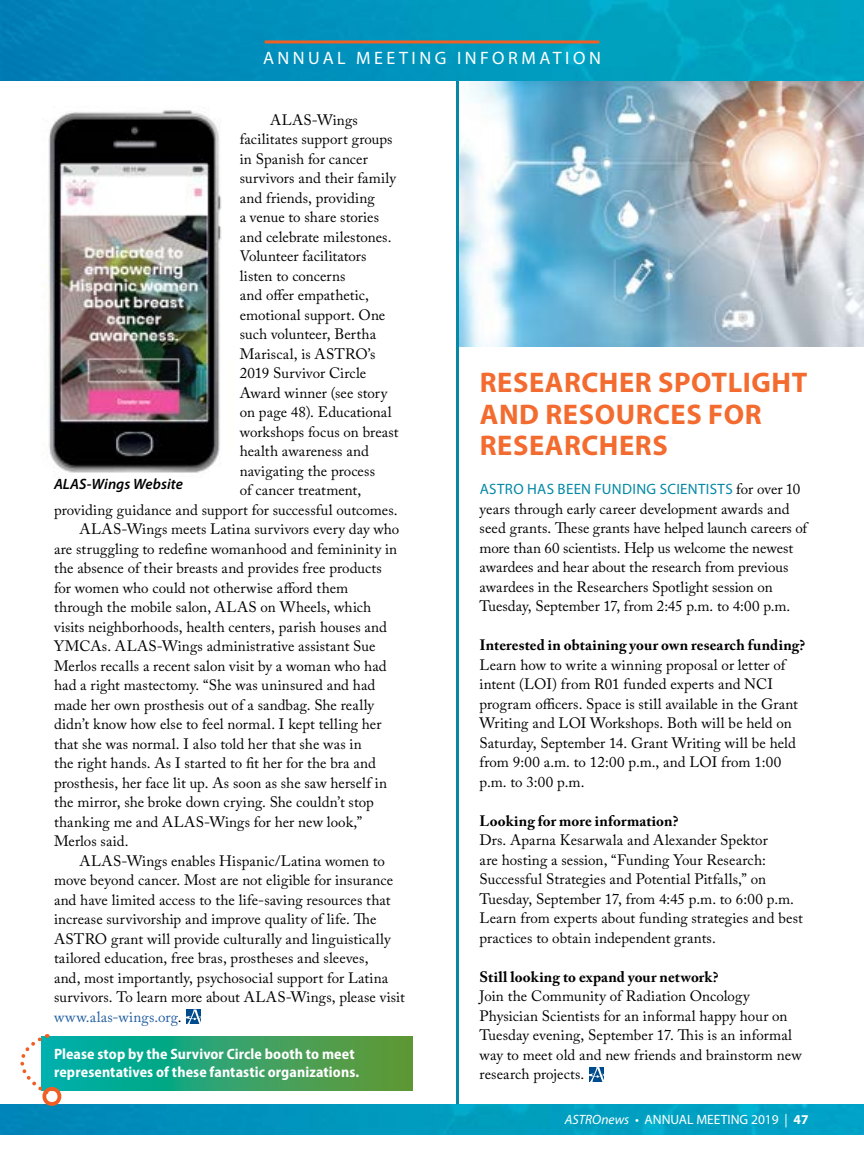
<style>
.page{position:relative;width:864px;height:1161px;background:#fff}
.page>*{position:absolute;margin:0;border:0;box-sizing:border-box;transform-origin:0 0}
.t1{font:700 28.5px/31.5px "Myriad Pro";letter-spacing:.02em;color:#f36b2f}
.t2{font:18px "Myriad Pro";letter-spacing:.195em;color:#fff}
.t3{font:15px/19.5px "Adobe Caslon Pro";letter-spacing:.005em;color:#000}
.t4{font:700 15px "Adobe Caslon Pro";letter-spacing:.01em;color:#000}
.t5{font:700 semi-condensed 15px/18px "Myriad Pro";letter-spacing:.005em;color:#fff}
.t6{font:15px "Myriad Pro";letter-spacing:.025em;color:#0488a6}
.t7{font:15px "Adobe Caslon Pro";letter-spacing:.015em;color:#215e9e}
.t8{font:italic 600 15px "Myriad Pro";color:#000}
.t9{font:13.5px "Myriad Pro";color:#fff}
.s1{color:#000}
.s2{font-family:"Adobe Caslon Pro";color:#000}
.s3{font-style:italic}
.s4{font-weight:700}
</style>
<div class="page">
<img style="left:0;top:1104px;width:864px;height:31px">
<img style="left:0;top:0;width:864px;height:81px">
<hr style="left:265px;top:40px;width:334px;height:3px;background:#f15f24">
<svg style="left:63px;top:1036px;width:350px;height:54px;background:#2ea36c"></svg>
<svg style="left:186px;top:1009px;width:15px;height:15px"></svg>
<img style="left:42px;top:110px;width:180px;height:363px">
<svg style="left:589px;top:1067px;width:15px;height:15px"></svg>
<img style="left:459px;top:81px;width:405px;height:265px">
<hr style="left:456px;top:81px;width:3px;height:1023px;background:#0488a6">
<svg style="left:6px;top:1034px;width:57px;height:76px"></svg>
<p class="t2" style="left:263px;top:47px;width:339px">ANNUAL MEETING INFORMATION</p>
<p class="t3" style="left:270px;top:110px;width:89px">ALAS-Wings</p>
<p class="t3" style="left:240px;top:129px;width:154px">facilitates support groups</p>
<p class="t3" style="left:240px;top:149px;width:130px">in Spanish for cancer</p>
<p class="t3" style="left:240px;top:168px;width:158px">survivors and their family</p>
<p class="t3" style="left:240px;top:188px;width:137px">and friends, providing</p>
<p class="t3" style="left:240px;top:207px;width:141px">a venue to share stories</p>
<p class="t3" style="left:240px;top:227px;width:153px">and celebrate milestones.</p>
<p class="t3" style="left:240px;top:246px;width:128px">Volunteer facilitators</p>
<p class="t3" style="left:240px;top:266px;width:107px">listen to concerns</p>
<p class="t3" style="left:240px;top:285px;width:131px">and offer empathetic,</p>
<p class="t3" style="left:240px;top:305px;width:147px">emotional support. One</p>
<p class="t3" style="left:240px;top:324px;width:138px">such volunteer, Bertha</p>
<p class="t3" style="left:240px;top:344px;width:137px">Mariscal, is ASTRO’s</p>
<p class="t3" style="left:240px;top:363px;width:128px">2019 Survivor Circle</p>
<p class="t3" style="left:240px;top:383px;width:149px">Award winner (see story</p>
<p class="t3" style="left:240px;top:402px;width:153px">on page 48). Educational</p>
<p class="t3" style="left:240px;top:422px;width:160px">workshops focus on breast</p>
<p class="t3" style="left:240px;top:441px;width:131px">health awareness and</p>
<p class="t3" style="left:240px;top:461px;width:137px">navigating the process</p>
<p class="t3" style="left:240px;top:480px;width:123px">of cancer treatment,</p>
<p class="t3" style="left:54px;top:500px;width:345px">providing guidance and support for successful outcomes.</p>
<p class="t3" style="left:80px;top:519px;width:321px">ALAS-Wings meets Latina survivors every day who</p>
<p class="t3" style="left:54px;top:539px;width:345px">are struggling to redefine womanhood and femininity in</p>
<p class="t3" style="left:54px;top:558px;width:329px">the absence of their breasts and provides free products</p>
<p class="t3" style="left:54px;top:578px;width:296px">for women who could not otherwise afford them</p>
<p class="t3" style="left:54px;top:597px;width:319px">through the mobile salon, ALAS on Wheels, which</p>
<p class="t3" style="left:54px;top:617px;width:335px">visits neighborhoods, health centers, parish houses and</p>
<p class="t3" style="left:54px;top:636px;width:323px">YMCAs. ALAS-Wings administrative assistant Sue</p>
<p class="t3" style="left:54px;top:656px;width:334px">Merlos recalls a recent salon visit by a woman who had</p>
<p class="t3" style="left:54px;top:675px;width:323px">had a right mastectomy. “She was uninsured and had</p>
<p class="t3" style="left:54px;top:695px;width:322px">made her own prosthesis out of a sandbag. She really</p>
<p class="t3" style="left:54px;top:714px;width:329px">didn’t know how else to feel normal. I kept telling her</p>
<p class="t3" style="left:54px;top:734px;width:309px">that she was normal. I also told her that she was in</p>
<p class="t3" style="left:54px;top:753px;width:323px">the right hands. As I started to fit her for the bra and</p>
<p class="t3" style="left:54px;top:773px;width:335px">prosthesis, her face lit up. As soon as she saw herself in</p>
<p class="t3" style="left:54px;top:792px;width:321px">the mirror, she broke down crying. She couldn’t stop</p>
<p class="t3" style="left:54px;top:812px;width:310px">thanking me and ALAS-Wings for her new look,”</p>
<p class="t3" style="left:54px;top:831px;width:76px">Merlos said.</p>
<p class="t3" style="left:80px;top:851px;width:307px">ALAS-Wings enables Hispanic/Latina women to</p>
<p class="t3" style="left:54px;top:870px;width:341px">move beyond cancer. Most are not eligible for insurance</p>
<p class="t3" style="left:54px;top:890px;width:338px">and have limited access to the life-saving resources that</p>
<p class="t3" style="left:54px;top:909px;width:324px">increase survivorship and improve quality of life. The</p>
<p class="t3" style="left:54px;top:929px;width:338px">ASTRO grant will provide culturally and linguistically</p>
<p class="t3" style="left:54px;top:948px;width:316px">tailored education, free bras, prostheses and sleeves,</p>
<p class="t3" style="left:54px;top:968px;width:336px">and, most importantly, psychosocial support for Latina</p>
<p class="t3" style="left:54px;top:987px;width:352px">survivors. To learn more about ALAS-Wings, please visit</p>
<p class="t7" style="left:54px;top:1008px;width:129px">www.alas-wings.org<span class="s1">.</span></p>
<p class="t5" style="left:54px;top:1045px;width:307px">Please stop by the Survivor Circle booth to meet representatives of these fantastic organizations.</p>
<p class="t8" style="left:54px;top:474px;width:130px">ALAS-Wings Website</p>
<h1 class="t1" style="left:480px;top:366px;width:329px">RESEARCHER SPOTLIGHT<br>AND RESOURCES FOR<br>RESEARCHERS</h1>
<p class="t6" style="left:480px;top:480px;width:322px">ASTRO HAS BEEN FUNDING SCIENTISTS <span class="s2">for over 10</span></p>
<p class="t3" style="left:480px;top:499px;width:329px">years through early career development awards and seed grants. These grants have helped launch careers of more than 60 scientists. Help us welcome the newest awardees and hear about the research from previous awardees in the Researchers Spotlight session on Tuesday, September 17, from 2:45 p.m. to 4:00 p.m.</p>
<p class="t4" style="left:480px;top:636px;width:327px">Interested in obtaining your own research funding?</p>
<p class="t3" style="left:480px;top:655px;width:320px">Learn how to write a winning proposal or letter of intent (LOI) from R01 funded experts and NCI program officers. Space is still available in the Grant Writing and LOI Workshops. Both will be held on Saturday, September 14. Grant Writing will be held from 9:00 a.m. to 12:00 p.m., and LOI from 1:00 p.m. to 3:00 p.m.</p>
<p class="t4" style="left:480px;top:812px;width:200px">Looking for more information?</p>
<p class="t3" style="left:480px;top:830px;width:325px">Drs. Aparna Kesarwala and Alexander Spektor<br>are hosting a session, “Funding Your Research:<br>Successful Strategies and Potential Pitfalls,” on Tuesday, September 17, from 4:45 p.m. to 6:00 p.m.<br>Learn from experts about funding strategies and best practices to obtain independent grants.</p>
<p class="t4" style="left:480px;top:968px;width:241px">Still looking to expand your network?</p>
<p class="t3" style="left:480px;top:986px;width:324px">Join the Community of Radiation Oncology Physician Scientists for an informal happy hour on Tuesday evening, September 17. This is an informal way to meet old and new friends and brainstorm new research projects.</p>
<p class="t9" style="left:565px;top:1112px;width:245px"><span class="s3">ASTROnews</span> • ANNUAL MEETING 2019 | <span class="s4">47</span></p>
</div>
